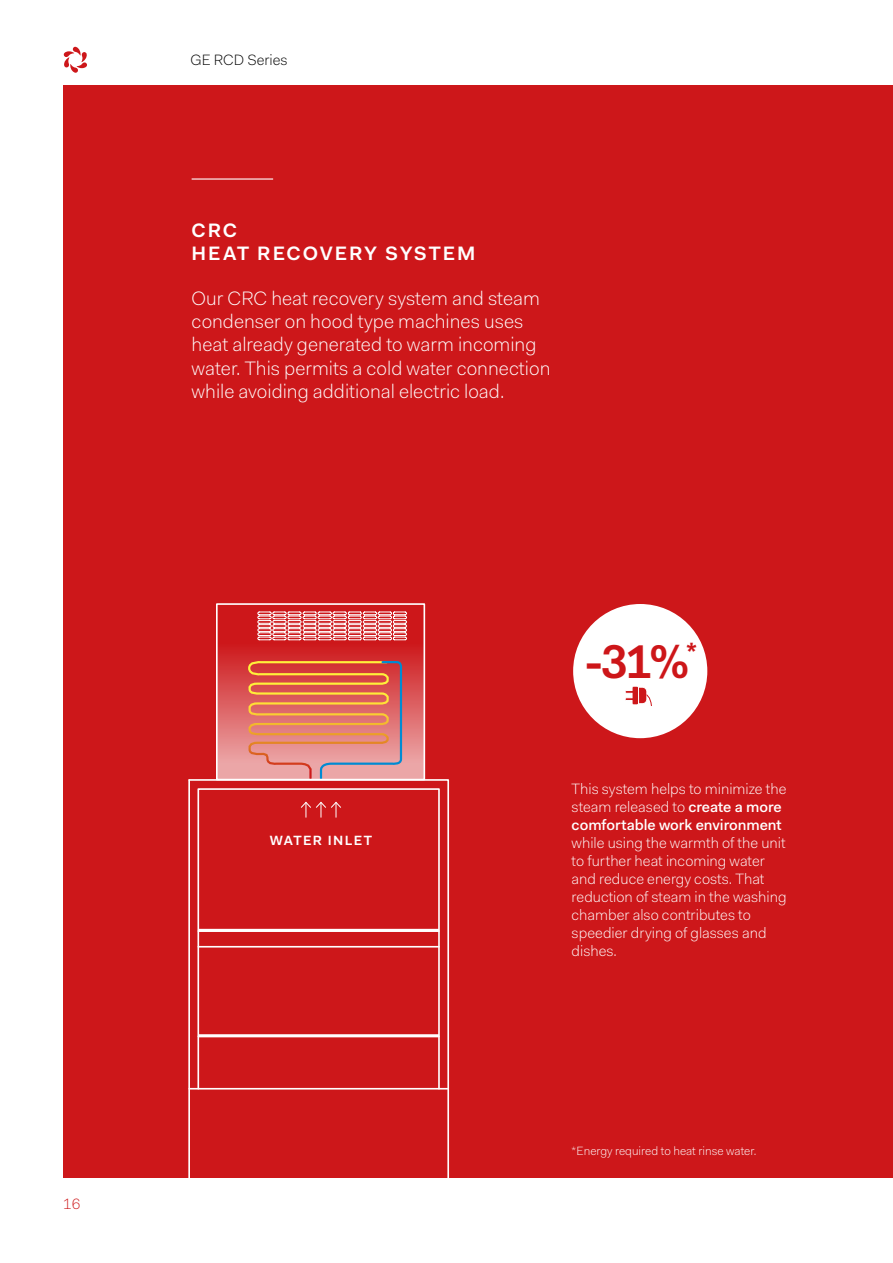
<style>
.page{position:relative;width:893px;height:1263px;background:#fff}
.page>*{position:absolute;margin:0;border:0;box-sizing:border-box;transform-origin:0 0}
.t1{font:600 47.55px "Fakt Pro";color:#cd1619}
.t2{font:300 19.5px/23.4px "Fakt Pro";color:#fff}
.t3{font:600 19.5px/23.4px "Fakt Pro";letter-spacing:.1em;color:#fff}
.t4{font:300 15px/18px "Fakt Pro";color:#fff}
.t5{font:300 15px "Fakt Pro";color:#000}
.t6{font:300 15px "Fakt Pro";color:#cd171a}
.t7{font:600 13.35px "Fakt Pro";letter-spacing:.1em;color:#fff}
.t8{font:300 12px "Fakt Pro";color:#fff}
.s1{font-weight:500}
</style>
<div class="page">
<div style="left:64px;top:85px;width:829px;height:1093px;background:#cd171a"></div>
<svg style="left:188px;top:779px;width:261px;height:399px"></svg>
<hr style="left:189px;top:1088px;width:259px;height:1px;background:#fff">
<div style="left:197px;top:788px;width:243px;height:301px;border:2px solid #fff"></div>
<hr style="left:198px;top:946px;width:241px;height:1px;background:#fff">
<hr style="left:198px;top:1034px;width:241px;height:3px;background:#fff">
<hr style="left:198px;top:929px;width:241px;height:3px;background:#fff">
<svg style="left:219px;top:652px;width:203px;height:125px;background:#dc5f61"></svg>
<svg style="left:257px;top:611px;width:150px;height:30px"></svg>
<svg style="left:247px;top:660px;width:156px;height:117px;background:#e0806a"></svg>
<div style="left:216px;top:603px;width:209px;height:177px;border:2px solid #fff"></div>
<svg style="left:300px;top:801px;width:42px;height:16px"></svg>
<hr style="left:192px;top:178px;width:81px;height:2px;background:#fff">
<div style="left:573px;top:604px;width:134px;height:134px;background:#fff;border-radius:50%"></div>
<svg style="left:625px;top:686px;width:27px;height:20px"></svg>
<svg style="left:64px;top:47px;width:23px;height:26px"></svg>
<p class="t6" style="left:63px;top:1194px;width:19px">16</p>
<p class="t5" style="left:190px;top:50px;width:99px">GE RCD Series</p>
<h2 class="t3" style="left:192px;top:218px;width:285px">CRC<br>HEAT RECOVERY SYSTEM</h2>
<h2 class="t2" style="left:192px;top:286px;width:360px">Our CRC heat recovery system and steam condenser on hood type machines uses heat already generated to warm incoming water. This permits a cold water connection while avoiding additional electric load.</h2>
<p class="t7" style="left:270px;top:831px;width:104px">WATER INLET</p>
<h1 class="t1" style="left:584px;top:630px;width:115px">-31%<sup>*</sup></h1>
<p class="t4" style="left:572px;top:779px;width:216px">This system helps to minimize the steam released to <span class="s1">create a more comfortable work environment</span></p>
<p class="t4" style="left:572px;top:833px;width:216px">while using the warmth of the unit to further heat incoming water and reduce energy costs. That reduction of steam in the washing chamber also contributes to speedier drying of glasses and dishes.</p>
<p class="t8" style="left:571px;top:1143px;width:187px">*Energy required to heat rinse water.</p>
</div>
